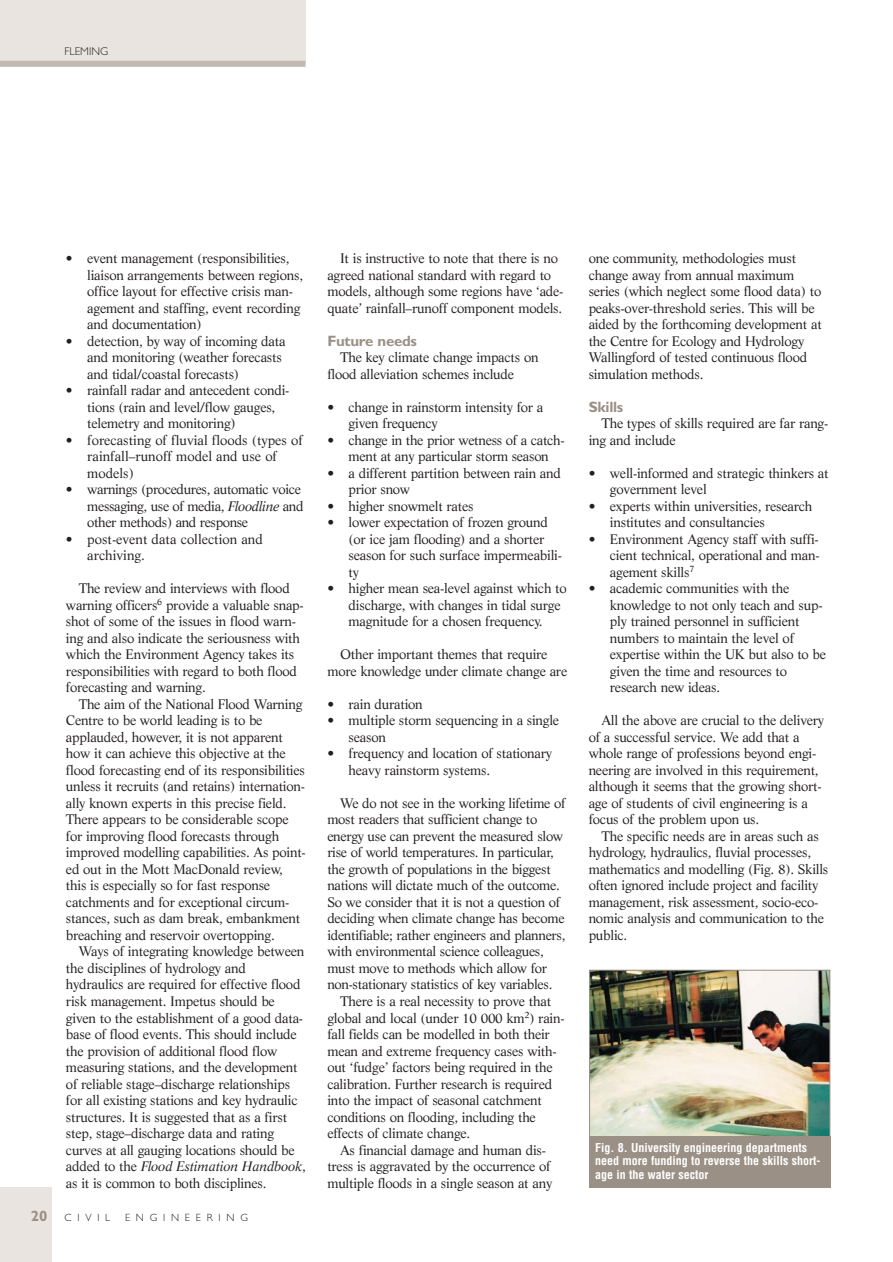
<style>
.page{position:relative;width:893px;height:1262px;background:#fff}
.page>*{position:absolute;margin:0;border:0;box-sizing:border-box;transform-origin:0 0}
.t1{font:700 15px "Gill Sans";letter-spacing:-.015em;color:#9b9086}
.t2{font:13.5px/16.5px "Life";letter-spacing:-.015em;color:#231f1f}
.t3{font:700 condensed 12px/13.5px "Helvetica";color:#fff}
.t4{font:300 11.25px "Gill Sans";color:#231f1f}
.t5{font:300 10.5px "Gill Sans";letter-spacing:.55em;color:#231f1f}
.s1{font-style:italic}
.s2{font-weight:700;font-size:15px;color:#9b9086}
</style>
<div class="page">
<div style="left:0;top:0;width:305px;height:64px;background:#e9e4df"></div>
<div style="left:0;top:61px;width:305px;height:6px;background:#c2b9b1"></div>
<div style="left:0;top:1187px;width:52px;height:74px;background:#e9e4df"></div>
<img style="left:591px;top:971px;width:237px;height:165px">
<div style="left:589px;top:969px;width:241px;height:170px;border:1px solid #9b9086"></div>
<div style="left:589px;top:1136px;width:241px;height:51px;background:#9b9086"></div>
<p class="t4" style="left:64px;top:47px;width:45px">FLEMING</p>
<p class="t2" style="left:87px;top:251px;width:217px;text-indent:-21px">• event management (responsibilities, liaison arrangements between regions, office layout for effective crisis man&shy;agement and staffing, event recording and documentation)</p>
<p class="t2" style="left:87px;top:334px;width:200px;text-indent:-21px">• detection, by way of incoming data and monitoring (weather forecasts and tidal/coastal forecasts)</p>
<p class="t2" style="left:87px;top:383px;width:204px;text-indent:-21px">• rainfall radar and antecedent condi&shy;tions (rain and level/flow gauges, telemetry and monitoring)</p>
<p class="t2" style="left:87px;top:433px;width:217px;text-indent:-21px">• forecasting of fluvial floods (types of rainfall–runoff model and use of models)</p>
<p class="t2" style="left:87px;top:482px;width:218px;text-indent:-21px">• warnings (procedures, automatic voice messaging, use of media, <span class="s1">Floodline</span> and other methods) and response</p>
<p class="t2" style="left:87px;top:532px;width:177px;text-indent:-21px">• post-event data collection and archiving.</p>
<p class="t2" style="left:66px;top:581px;width:239px;text-indent:13px">The review and interviews with flood warning officers<sup>6</sup> provide a valuable snap&shy;shot of some of the issues in flood warn&shy;ing and also indicate the seriousness with which the Environment Agency takes its responsibilities with regard to both flood forecasting and warning.</p>
<p class="t2" style="left:66px;top:697px;width:241px;text-indent:13px">The aim of the National Flood Warning Centre to be world leading is to be applauded, however, it is not apparent how it can achieve this objective at the flood forecasting end of its responsibilities unless it recruits (and retains) internation&shy;ally known experts in this precise field.<br>There appears to be considerable scope for improving flood forecasts through improved modelling capabilities. As point&shy;ed out in the Mott MacDonald review, this is especially so for fast response catchments and for exceptional circum&shy;stances, such as dam break, embankment breaching and reservoir overtopping.</p>
<p class="t2" style="left:66px;top:944px;width:241px;text-indent:13px">Ways of integrating knowledge between the disciplines of hydrology and hydraulics are required for effective flood risk management. Impetus should be given to the establishment of a good data&shy;base of flood events. This should include the provision of additional flood flow measuring stations, and the development of reliable stage–discharge relationships for all existing stations and key hydraulic structures. It is suggested that as a first step, stage–discharge data and rating curves at all gauging locations should be added to the <span class="s1">Flood Estimation Handbook</span>, as it is common to both disciplines.</p>
<p class="t5" style="left:31px;top:1213px;width:81px"><span class="s2">20</span> CIVIL</p>
<p class="t5" style="left:125px;top:1213px;width:124px">ENGINEERING</p>
<p class="t2" style="left:327px;top:251px;width:238px;text-indent:13px">It is instructive to note that there is no agreed national standard with regard to models, although some regions have ‘ade&shy;quate’ rainfall–runoff component models.</p>
<p class="t1" style="left:327px;top:335px;width:91px">Future needs</p>
<p class="t2" style="left:327px;top:350px;width:213px;text-indent:13px">The key climate change impacts on flood alleviation schemes include</p>
<p class="t2" style="left:348px;top:400px;width:196px;text-indent:-21px">• change in rainstorm intensity for a given frequency</p>
<p class="t2" style="left:327px;top:433px;width:239px;text-align:center">• change in the prior wetness of a catch&shy;ment at any particular storm season</p>
<p class="t2" style="left:348px;top:466px;width:214px;text-indent:-21px">• a different partition between rain and prior snow</p>
<p class="t2" style="left:327px;top:499px;width:148px">• higher snowmelt rates</p>
<p class="t2" style="left:348px;top:515px;width:215px;text-indent:-21px">• lower expectation of frozen ground (or ice jam flooding) and a shorter season for such surface impermeabili&shy;ty</p>
<p class="t2" style="left:348px;top:581px;width:220px;text-indent:-21px">• higher mean sea-level against which to discharge, with changes in tidal surge magnitude for a chosen frequency.</p>
<p class="t2" style="left:327px;top:647px;width:241px;text-align:center">Other important themes that require more knowledge under climate change are</p>
<p class="t2" style="left:327px;top:697px;width:97px">• rain duration</p>
<p class="t2" style="left:348px;top:713px;width:212px;text-indent:-21px">• multiple storm sequencing in a single season</p>
<p class="t2" style="left:348px;top:746px;width:205px;text-indent:-21px">• frequency and location of stationary heavy rainstorm systems.</p>
<p class="t2" style="left:340px;top:796px;width:227px">We do not see in the working lifetime of</p>
<p class="t2" style="left:327px;top:812px;width:211px">most readers that sufficient change to</p>
<p class="t2" style="left:327px;top:829px;width:237px">energy use can prevent the measured slow</p>
<p class="t2" style="left:327px;top:845px;width:228px">rise of world temperatures. In particular,</p>
<p class="t2" style="left:327px;top:862px;width:225px">the growth of populations in the biggest</p>
<p class="t2" style="left:327px;top:878px;width:234px">nations will dictate much of the outcome.</p>
<p class="t2" style="left:327px;top:895px;width:234px">So we consider that it is not a question of</p>
<p class="t2" style="left:327px;top:911px;width:239px">deciding when climate change has become</p>
<p class="t2" style="left:327px;top:928px;width:240px">identifiable; rather engineers and planners,</p>
<p class="t2" style="left:327px;top:944px;width:218px">with environmental science colleagues,</p>
<p class="t2" style="left:327px;top:961px;width:221px">must move to methods which allow for</p>
<p class="t2" style="left:327px;top:977px;width:227px">non-stationary statistics of key variables.</p>
<p class="t2" style="left:340px;top:994px;width:213px">There is a real necessity to prove that</p>
<p class="t2" style="left:327px;top:1010px;width:239px">global and local (under 10 000 km<sup>2</sup>) rain-</p>
<p class="t2" style="left:327px;top:1027px;width:224px">fall fields can be modelled in both their</p>
<p class="t2" style="left:327px;top:1043px;width:231px">mean and extreme frequency cases with-</p>
<p class="t2" style="left:327px;top:1060px;width:227px">out ‘fudge’ factors being required in the</p>
<p class="t2" style="left:327px;top:1076px;width:226px">calibration. Further research is required</p>
<p class="t2" style="left:327px;top:1093px;width:216px">into the impact of seasonal catchment</p>
<p class="t2" style="left:327px;top:1109px;width:210px">conditions on flooding, including the</p>
<p class="t2" style="left:327px;top:1126px;width:144px">effects of climate change.</p>
<p class="t2" style="left:340px;top:1142px;width:207px">As financial damage and human dis-</p>
<p class="t2" style="left:327px;top:1159px;width:225px">tress is aggravated by the occurrence of</p>
<p class="t2" style="left:327px;top:1175px;width:226px">multiple floods in a single season at any</p>
<p class="t2" style="left:588px;top:251px;width:235px">one community, methodologies must change away from annual maximum series (which neglect some flood data) to peaks-over-threshold series. This will be aided by the forthcoming development at the Centre for Ecology and Hydrology Wallingford of tested continuous flood simulation methods.</p>
<p class="t1" style="left:588px;top:401px;width:36px">Skills</p>
<p class="t2" style="left:588px;top:416px;width:241px;text-indent:13px">The types of skills required are far rang&shy;ing and include</p>
<p class="t2" style="left:610px;top:466px;width:220px;text-indent:-21px">• well-informed and strategic thinkers at government level</p>
<p class="t2" style="left:610px;top:499px;width:204px;text-indent:-21px">• experts within universities, research institutes and consultancies</p>
<p class="t2" style="left:610px;top:532px;width:211px;text-align:justify;text-indent:-21px">• Environment Agency staff with suffi&shy;cient technical, operational and man&shy;agement skills<sup>7</sup></p>
<p class="t2" style="left:610px;top:581px;width:218px;text-indent:-21px">• academic communities with the knowledge to not only teach and sup&shy;ply trained personnel in sufficient numbers to maintain the level of expertise within the UK but also to be given the time and resources to research new ideas.</p>
<p class="t2" style="left:588px;top:713px;width:237px;text-indent:13px">All the above are crucial to the delivery of a successful service. We add that a whole range of professions beyond engi&shy;neering are involved in this requirement, although it seems that the growing short&shy;age of students of civil engineering is a focus of the problem upon us.</p>
<p class="t2" style="left:588px;top:829px;width:241px;text-indent:13px">The specific needs are in areas such as hydrology, hydraulics, fluvial processes, mathematics and modelling (Fig. 8). Skills often ignored include project and facility management, risk assessment, socio-eco&shy;nomic analysis and communication to the public.</p>
<p class="t3" style="left:595px;top:1141px;width:227px">Fig. 8. University engineering departments need more funding to reverse the skills short&shy;age in the water sector</p>
</div>
